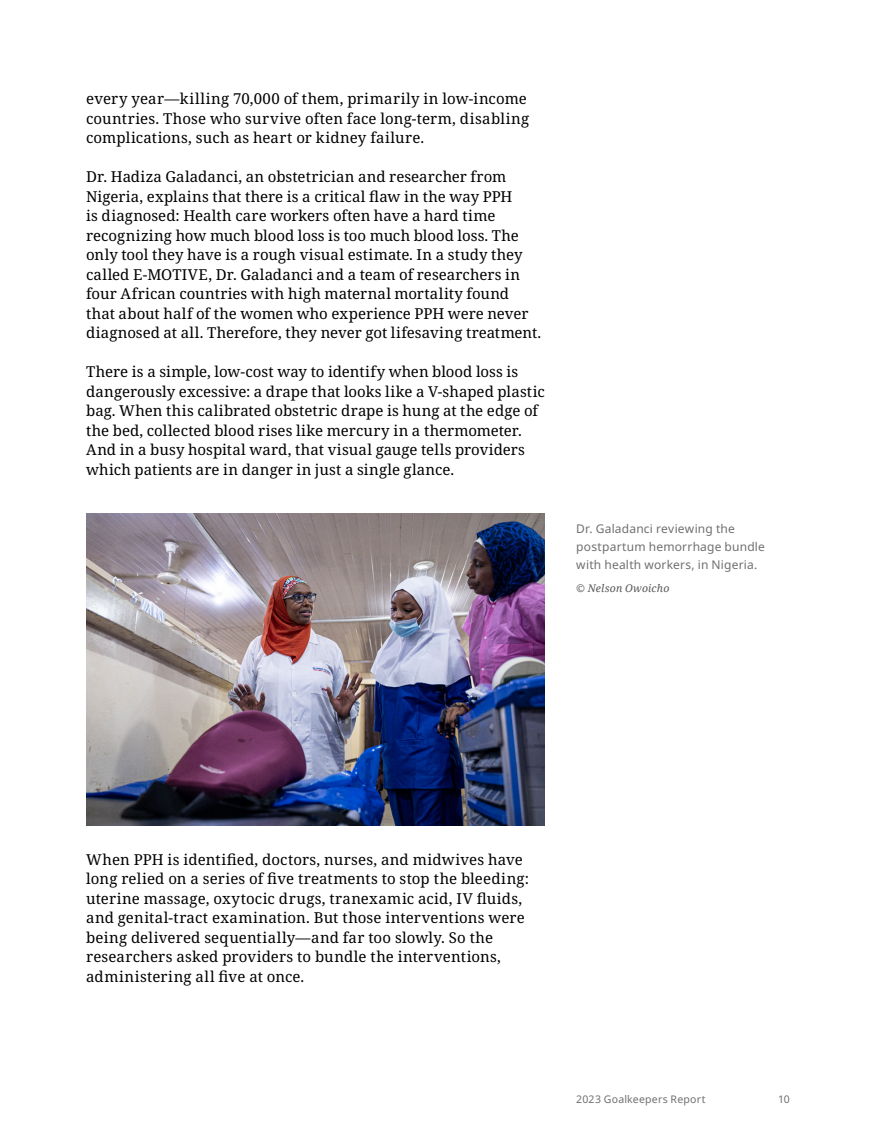
<style>
.page{position:relative;width:876px;height:1146px;background:#fff}
.page>*{position:absolute;margin:0;border:0;box-sizing:border-box;transform-origin:0 0}
.t1{font:15px/19.5px "Noto Serif";letter-spacing:.005em;color:#000}
.t2{font:12px/18px "Noto Sans";letter-spacing:.015em;color:#706f6f}
.t3{font:10.5px "Noto Sans";letter-spacing:.02em;color:#706f6f}
.t4{font:italic 10.5px "Noto Serif";letter-spacing:.015em;color:#575756}
</style>
<div class="page">
<img style="left:86px;top:513px;width:458px;height:312px">
<p class="t1" style="left:86px;top:89px;width:444px">every year—killing 70,000 of them, primarily in low-income countries. Those who survive often face long-term, disabling complications, such as heart or kidney failure.</p>
<p class="t1" style="left:86px;top:167px;width:456px">Dr. Hadiza Galadanci, an obstetrician and researcher from Nigeria, explains that there is a critical flaw in the way PPH<br>is diagnosed: Health care workers often have a hard time recognizing how much blood loss is too much blood loss. The only tool they have is a rough visual estimate. In a study they called E-MOTIVE, Dr. Galadanci and a team of researchers in four African countries with high maternal mortality found that about half of the women who experience PPH were never diagnosed at all. Therefore, they never got lifesaving treatment.</p>
<p class="t1" style="left:86px;top:362px;width:460px">There is a simple, low-cost way to identify when blood loss is dangerously excessive: a drape that looks like a V-shaped plastic bag. When this calibrated obstetric drape is hung at the edge of the bed, collected blood rises like mercury in a thermometer.<br>And in a busy hospital ward, that visual gauge tells providers which patients are in danger in just a single glance.</p>
<p class="t2" style="left:576px;top:520px;width:190px">Dr. Galadanci reviewing the postpartum hemorrhage bundle with health workers, in Nigeria.</p>
<p class="t4" style="left:576px;top:580px;width:95px">© Nelson Owoicho</p>
<p class="t1" style="left:86px;top:850px;width:444px">When PPH is identified, doctors, nurses, and midwives have long relied on a series of five treatments to stop the bleeding: uterine massage, oxytocic drugs, tranexamic acid, IV fluids, and genital-tract examination. But those interventions were being delivered sequentially—and far too slowly. So the researchers asked providers to bundle the interventions, administering all five at once.</p>
<p class="t3" style="left:576px;top:1093px;width:131px">2023 Goalkeepers Report</p>
<p class="t3" style="left:778px;top:1093px;width:13px">10</p>
</div>
